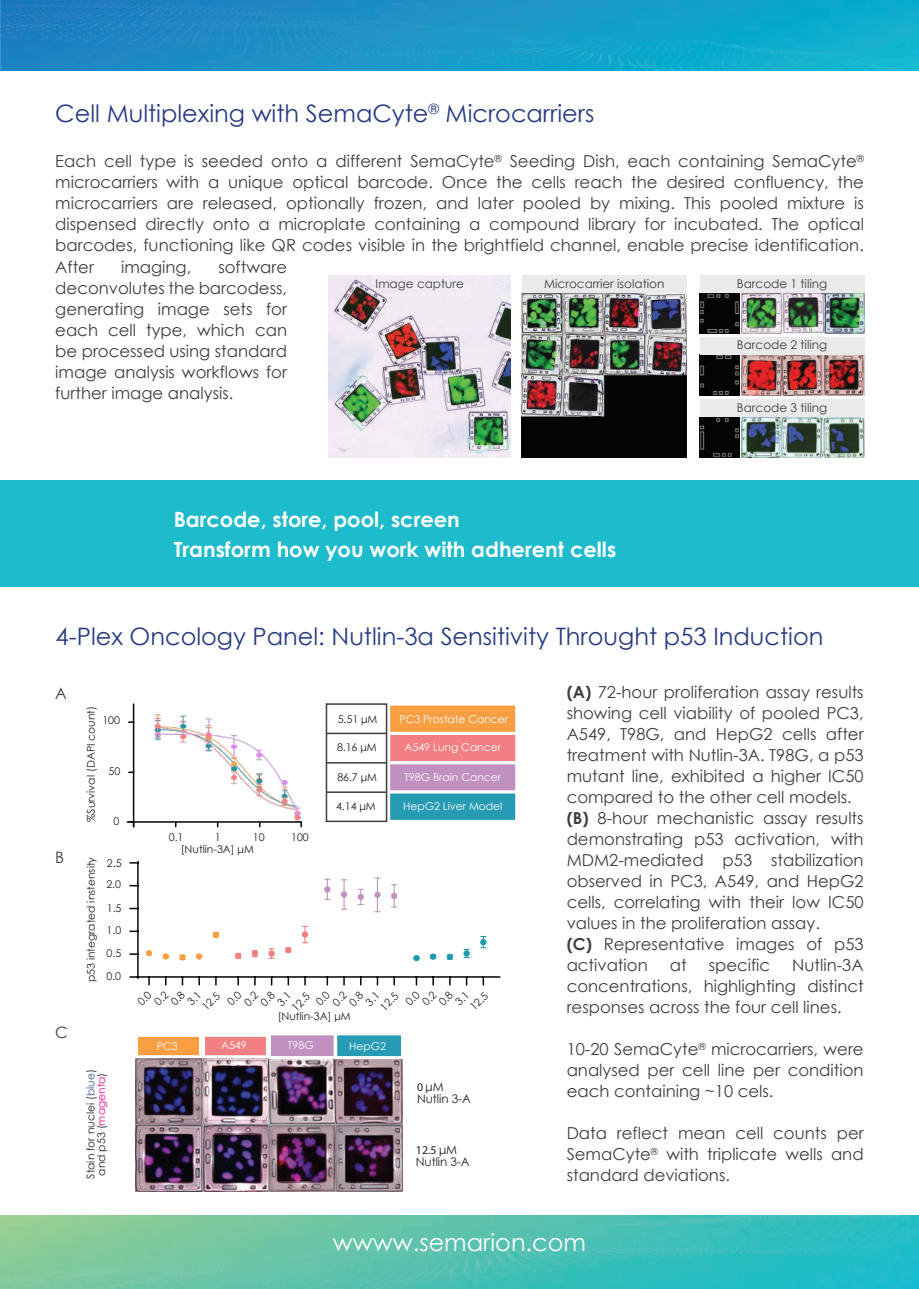
<style>
.page{position:relative;width:919px;height:1289px;background:#fff}
.page>*{position:absolute;margin:0;border:0;box-sizing:border-box;transform-origin:0 0}
.t1{font:24px "Century Gothic";color:#263a81}
.t2{font:24px "Century Gothic";color:#fff}
.t3{font:700 21px/30px "Century Gothic";color:#fff}
.t4{font:16.5px/21px "Century Gothic";color:#3e3e3f;text-align:justify}
.t5{font:15.75px "Century Gothic";color:#3e3e3f}
.t6{font:12px "Century Gothic";color:#3e3e3f}
.t7{font:11.85px/11.9px "Century Gothic";letter-spacing:-.005em;color:#231f20}
.t8{font:11.85px "Myriad Pro";color:#231f20}
.t9{font:10.65px/22.8px "Century Gothic";color:#231f20}
.t10{font:10.65px "Century Gothic";color:#fff}
.s1{font-weight:700}
.s2{color:#4053a3}
.s3{color:#ed0f8e}
.s4{font-family:"Myriad Pro"}
.s5{font-family:"Century Gothic"}
</style>
<div class="page">
<img style="left:0;top:1215px;width:918px;height:73px">
<img style="left:0;top:0;width:918px;height:71px">
<div style="left:0;top:480px;width:918px;height:107px;background:#1ebbcd"></div>
<img style="left:328px;top:275px;width:183px;height:182px">
<img style="left:522px;top:293px;width:164px;height:164px">
<img style="left:741px;top:293px;width:123px;height:40px">
<img style="left:741px;top:354px;width:123px;height:41px">
<img style="left:741px;top:417px;width:123px;height:40px">
<img style="left:699px;top:293px;width:40px;height:40px">
<img style="left:699px;top:354px;width:40px;height:41px">
<img style="left:699px;top:417px;width:40px;height:40px">
<div style="left:522px;top:275px;width:164px;height:18px;background:#eaeaea"></div>
<div style="left:699px;top:275px;width:165px;height:18px;background:#eaeaea"></div>
<div style="left:699px;top:337px;width:165px;height:17px;background:#eaeaea"></div>
<div style="left:699px;top:399px;width:165px;height:18px;background:#eaeaea"></div>
<div style="left:387px;top:702px;width:131px;height:33px;background:#f99f43;border:3px solid #fff"></div>
<div style="left:387px;top:732px;width:131px;height:32px;background:#f27f81;border:3px solid #fff"></div>
<div style="left:387px;top:761px;width:131px;height:32px;background:#c090c1;border:3px solid #fff"></div>
<div style="left:387px;top:790px;width:131px;height:32px;background:#269bb3;border:3px solid #fff"></div>
<div style="left:326px;top:703px;width:61px;height:119px;border:2px solid #3e3e3f"></div>
<hr style="left:326px;top:732px;width:60px;height:2px;background:#3e3e3f">
<hr style="left:326px;top:762px;width:60px;height:1px;background:#3e3e3f">
<hr style="left:326px;top:791px;width:60px;height:2px;background:#3e3e3f">
<svg style="left:482px;top:977px;width:2px;height:7px"></svg>
<svg style="left:432px;top:977px;width:2px;height:7px"></svg>
<svg style="left:415px;top:977px;width:2px;height:7px"></svg>
<svg style="left:393px;top:977px;width:2px;height:7px"></svg>
<svg style="left:376px;top:977px;width:2px;height:7px"></svg>
<svg style="left:343px;top:977px;width:2px;height:7px"></svg>
<svg style="left:326px;top:977px;width:2px;height:7px"></svg>
<svg style="left:304px;top:977px;width:2px;height:7px"></svg>
<svg style="left:287px;top:977px;width:2px;height:7px"></svg>
<svg style="left:254px;top:977px;width:2px;height:7px"></svg>
<svg style="left:237px;top:977px;width:2px;height:7px"></svg>
<svg style="left:215px;top:977px;width:2px;height:7px"></svg>
<svg style="left:198px;top:977px;width:2px;height:7px"></svg>
<svg style="left:148px;top:977px;width:2px;height:7px"></svg>
<hr style="left:137px;top:976px;width:363px;height:1px;background:#040503">
<svg style="left:130px;top:884px;width:7px;height:2px"></svg>
<svg style="left:130px;top:907px;width:7px;height:2px"></svg>
<svg style="left:130px;top:930px;width:7px;height:2px"></svg>
<hr style="left:137px;top:861px;width:2px;height:117px;background:#040503">
<svg style="left:146px;top:950px;width:6px;height:6px"></svg>
<svg style="left:480px;top:935px;width:6px;height:13px"></svg>
<svg style="left:464px;top:948px;width:5px;height:10px"></svg>
<svg style="left:447px;top:954px;width:5px;height:5px"></svg>
<svg style="left:430px;top:953px;width:6px;height:6px"></svg>
<svg style="left:413px;top:955px;width:6px;height:5px"></svg>
<svg style="left:391px;top:884px;width:6px;height:23px"></svg>
<svg style="left:375px;top:877px;width:5px;height:35px"></svg>
<svg style="left:358px;top:888px;width:5px;height:16px"></svg>
<svg style="left:341px;top:879px;width:6px;height:30px"></svg>
<svg style="left:324px;top:878px;width:6px;height:22px"></svg>
<svg style="left:302px;top:925px;width:6px;height:18px"></svg>
<svg style="left:285px;top:947px;width:6px;height:5px"></svg>
<svg style="left:269px;top:948px;width:5px;height:10px"></svg>
<svg style="left:252px;top:950px;width:5px;height:7px"></svg>
<svg style="left:235px;top:953px;width:6px;height:5px"></svg>
<svg style="left:213px;top:931px;width:6px;height:6px"></svg>
<svg style="left:196px;top:953px;width:6px;height:6px"></svg>
<svg style="left:180px;top:954px;width:5px;height:6px"></svg>
<svg style="left:163px;top:953px;width:5px;height:6px"></svg>
<img style="left:154px;top:703px;width:192px;height:118px">
<hr style="left:133px;top:704px;width:1px;height:122px;background:#040503">
<hr style="left:127px;top:821px;width:174px;height:1px;background:#040503">
<img style="left:135px;top:1058px;width:267px;height:133px">
<svg style="left:138px;top:1036px;width:128px;height:20px;background:#f69d75"></svg>
<div style="left:268px;top:1032px;width:68px;height:27px;background:#c090c1;border:3px solid #fff"></div>
<div style="left:334px;top:1032px;width:70px;height:27px;background:#269bb3;border:3px solid #fff"></div>
<h1 class="t1" style="left:55px;top:97px;width:540px">Cell Multiplexing with SemaCyte<sup>®</sup> Microcarriers</h1>
<p class="t4" style="left:55px;top:151px;width:810px">Each cell type is seeded onto a different SemaCyte<sup>®</sup> Seeding Dish, each containing SemaCyte<sup>® </sup>microcarriers with a unique optical barcode. Once the cells reach the desired confluency, the microcarriers are released, optionally frozen, and later pooled by mixing. This pooled mixture is dispensed directly onto a microplate containing a compound library for incubated. The optical barcodes, functioning like QR codes visible in the brightfield channel, enable precise identification.</p>
<p class="t4" style="left:55px;top:256px;width:40px">After</p>
<p class="t4" style="left:121px;top:256px;width:72px">imaging,</p>
<p class="t4" style="left:55px;top:256px;width:233px;text-indent:163px">software deconvolutes the barcodess, generating image sets for each cell type, which can be processed using standard image analysis workflows for further image analysis.</p>
<p class="t6" style="left:375px;top:275px;width:90px">Image capture</p>
<p class="t6" style="left:544px;top:275px;width:122px">Microcarrier isolation</p>
<p class="t6" style="left:736px;top:275px;width:92px">Barcode 1 tiling</p>
<p class="t6" style="left:736px;top:336px;width:92px">Barcode 2 tiling</p>
<p class="t6" style="left:736px;top:399px;width:92px">Barcode 3 tiling</p>
<p class="t3" style="left:174px;top:503px;width:444px">Barcode, store, pool, screen<br>Transform how you work with adherent cells</p>
<h1 class="t1" style="left:55px;top:620px;width:769px">4-Plex Oncology Panel: Nutlin-3a Sensitivity Throught p53 Induction</h1>
<p class="t5" style="left:55px;top:682px;width:13px">A</p>
<p class="t4" style="left:566px;top:681px;width:298px;text-align:left"><span class="s1">(A)</span> 72-hour proliferation assay results showing cell viability of pooled PC3, A549, T98G, and HepG2 cells after treatment with Nutlin-3A. T98G, a p53 mutant line, exhibited a higher IC50 compared to the other cell models. <span class="s1">(B)</span> 8-hour mechanistic assay results demonstrating p53 activation, with MDM2-mediated p53 stabilization observed in PC3, A549, and HepG2 cells, correlating with their low IC50 values in the proliferation assay.<br><span class="s1">(C)</span> Representative images of p53 activation</p>
<p class="t9" style="left:79px;top:822px;width:117px;rotate:-90deg">%Survival (DAPI count)</p>
<p class="t9" style="left:79px;top:982px;width:127px;rotate:-90deg">p53 integrated instensity</p>
<p class="t10" style="left:399px;top:711px;width:110px">PC3 Prostate Cancer</p>
<p class="t10" style="left:404px;top:739px;width:98px">A549 Lung Cancer</p>
<p class="t10" style="left:404px;top:769px;width:98px">T98G Brain Cancer</p>
<p class="t10" style="left:403px;top:798px;width:101px">HepG2 Liver Model</p>
<p class="t9" style="left:338px;top:707px;width:41px">5.51 μM</p>
<p class="t9" style="left:337px;top:735px;width:41px">8.16 μM</p>
<p class="t9" style="left:337px;top:765px;width:41px">86.7 μM</p>
<p class="t9" style="left:336px;top:794px;width:41px">4.14 μM</p>
<p class="t9" style="left:102px;top:709px;width:19px">100</p>
<p class="t9" style="left:108px;top:759px;width:13px">50</p>
<p class="t9" style="left:113px;top:809px;width:7px">0</p>
<p class="t9" style="left:169px;top:825px;width:16px">0.1</p>
<p class="t9" style="left:215px;top:825px;width:7px">1</p>
<p class="t9" style="left:253px;top:825px;width:13px">10</p>
<p class="t9" style="left:291px;top:825px;width:19px">100</p>
<p class="t9" style="left:181px;top:837px;width:74px">[Nutlin-3A] μM</p>
<p class="t5" style="left:55px;top:846px;width:11px">B</p>
<p class="t9" style="left:106px;top:851px;width:17px;line-height:21.5px">2.5<br>2.0</p>
<p class="t9" style="left:106px;top:896px;width:16px;text-align:justify">1.5<br>1.0<br>0.5<br>0.0</p>
<p class="t4" style="left:566px;top:954px;width:298px;text-indent:225px">Nutlin-3A concentrations, highlighting distinct responses across the four cell lines.</p>
<p class="t4" style="left:566px;top:1038px;width:298px">10-20 SemaCyte<sup>®</sup> microcarriers, were analysed per cell line per condition each containing ~10 cels.</p>
<p class="t4" style="left:566px;top:1122px;width:298px">Data reflect mean cell counts per SemaCyte<sup>®</sup> with triplicate wells and standard deviations.</p>
<p class="t4" style="left:669px;top:954px;width:18px">at</p>
<p class="t4" style="left:708px;top:954px;width:63px">specific</p>
<p class="t9" style="left:195px;top:1000px;width:22px;rotate:-45deg">12.5</p>
<p class="t9" style="left:285px;top:1000px;width:22px;rotate:-45deg">12.5</p>
<p class="t9" style="left:374px;top:1000px;width:22px;rotate:-45deg">12.5</p>
<p class="t9" style="left:463px;top:1000px;width:22px;rotate:-45deg">12.5</p>
<p class="t9" style="left:278px;top:1004px;width:74px">[Nutlin-3A] μM</p>
<p class="t5" style="left:55px;top:1020px;width:14px">C</p>
<p class="t10" style="left:157px;top:1038px;width:22px">PC3</p>
<p class="t10" style="left:221px;top:1038px;width:27px">A549</p>
<p class="t10" style="left:288px;top:1038px;width:27px">T98G</p>
<p class="t10" style="left:349px;top:1038px;width:38px">HepG2</p>
<p class="t9" style="left:85px;top:1178px;width:111px;line-height:10.6px;rotate:-90deg">Stain for nuclei (<span class="s2">blue</span>) and p53 (<span class="s3">magenta</span>)</p>
<p class="t7" style="left:417px;top:1080px;width:55px"><span class="s4">0</span> μM<br>Nutlin 3-A</p>
<p class="t8" style="left:416px;top:1143px;width:43px">12.5 <span class="s5">μM</span></p>
<p class="t7" style="left:416px;top:1155px;width:55px">Nutlin 3-A</p>
<h1 class="t2" style="left:333px;top:1225px;width:255px">wwww.semarion.com</h1>
</div>
